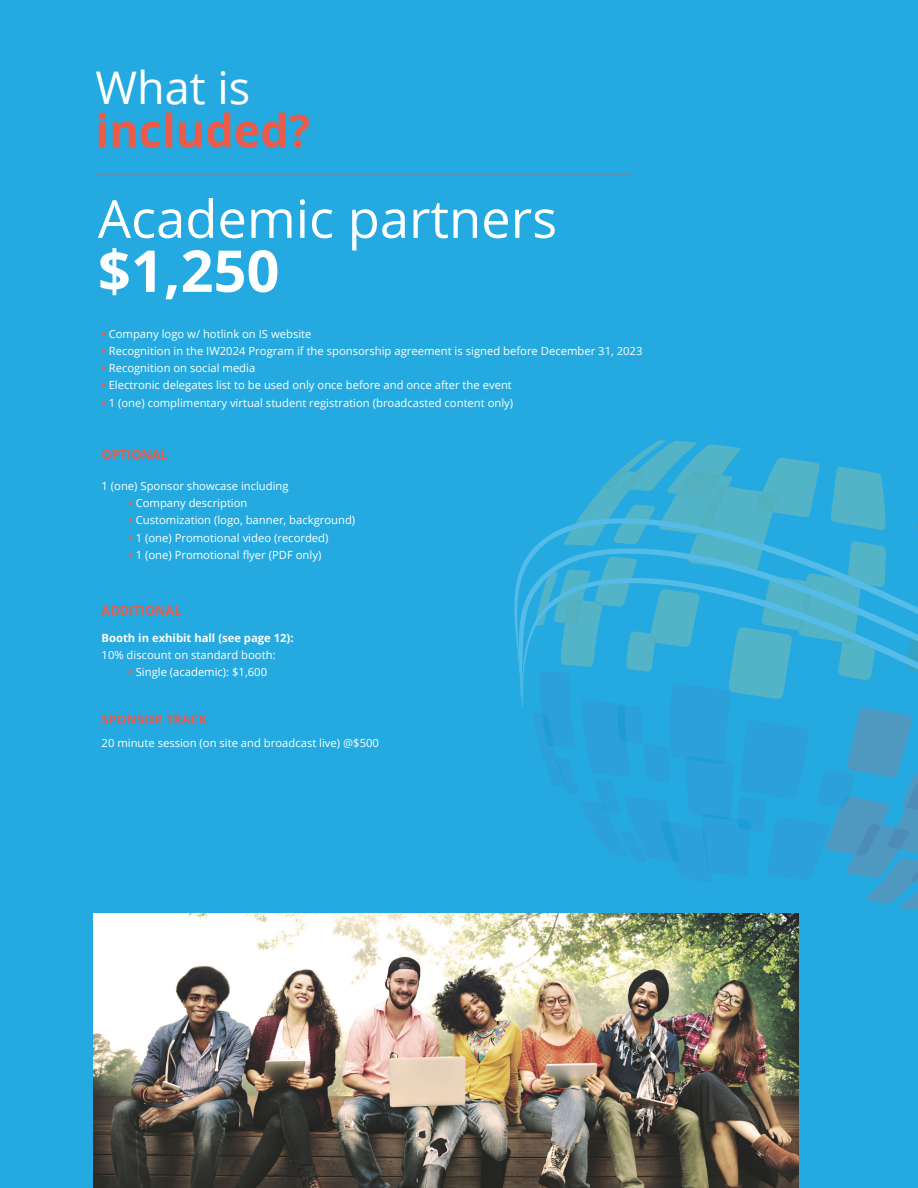
<style>
.page{position:relative;width:918px;height:1188px;background:#24aae1}
.page>*{position:absolute;margin:0;border:0;box-sizing:border-box;transform-origin:0 0}
.t1{font:700 57.75px "Open Sans";color:#fff}
.t2{font:52.5px "Open Sans";color:#fff}
.t3{font:700 45px "Open Sans";color:#eb5b4a}
.t4{font:45px "Open Sans";color:#fff}
.t5{font:700 12.75px "Open Sans";color:#eb5b4a}
.t6{font:11.25px "Open Sans";color:#fff}
.t7{font:700 11.25px "Open Sans";color:#fff}
.s1{font-weight:700;color:#eb5b4a}
</style>
<div class="page">
<hr style="left:96px;top:175px;width:535px;height:1px;background:#eb5b4a">
<img style="left:93px;top:913px;width:705px;height:275px">
<svg style="left:557px;top:440px;width:361px;height:470px"></svg>
<svg style="left:544px;top:724px;width:374px;height:27px;fill:#2ba0da"></svg>
<svg style="left:522px;top:705px;width:396px;height:19px"></svg>
<svg style="left:514px;top:518px;width:404px;height:187px"></svg>
<h3 class="t4" style="left:96px;top:70px;width:156px">What is</h3>
<h3 class="t3" style="left:96px;top:113px;width:216px">included?</h3>
<h2 class="t2" style="left:98px;top:198px;width:461px">Academic partners</h2>
<h1 class="t1" style="left:98px;top:248px;width:183px">$1,250</h1>
<p class="t6" style="left:102px;top:329px;width:211px"><span class="s1">•</span> Company logo w/ hotlink on IS website</p>
<p class="t6" style="left:102px;top:346px;width:542px"><span class="s1">•</span> Recognition in the IW2024 Program if the sponsorship agreement is signed before December 31, 2023</p>
<p class="t6" style="left:102px;top:364px;width:155px"><span class="s1">•</span> Recognition on social media</p>
<p class="t6" style="left:102px;top:381px;width:412px"><span class="s1">•</span> Electronic delegates list to be used only once before and once after the event</p>
<p class="t6" style="left:102px;top:398px;width:413px"><span class="s1">•</span> 1 (one) complimentary virtual student registration (broadcasted content only)</p>
<p class="t5" style="left:102px;top:449px;width:68px">OPTIONAL</p>
<p class="t6" style="left:102px;top:481px;width:189px">1 (one) Sponsor showcase including</p>
<p class="t6" style="left:129px;top:499px;width:120px"><span class="s1">•</span> Company description</p>
<p class="t6" style="left:129px;top:516px;width:228px"><span class="s1">•</span> Customization (logo, banner, background)</p>
<p class="t6" style="left:129px;top:533px;width:201px"><span class="s1">•</span> 1 (one) Promotional video (recorded)</p>
<p class="t6" style="left:129px;top:550px;width:194px"><span class="s1">•</span> 1 (one) Promotional flyer (PDF only)</p>
<p class="t5" style="left:102px;top:605px;width:82px">ADDITIONAL</p>
<p class="t7" style="left:102px;top:633px;width:194px">Booth in exhibit hall (see page 12):</p>
<p class="t6" style="left:102px;top:650px;width:176px">10% discount on standard booth:</p>
<p class="t6" style="left:129px;top:667px;width:140px"><span class="s1">•</span> Single (academic): $1,600</p>
<p class="t5" style="left:102px;top:715px;width:107px">SPONSOR TRACK</p>
<p class="t6" style="left:102px;top:738px;width:279px">20 minute session (on site and broadcast live) @$500</p>
</div>
